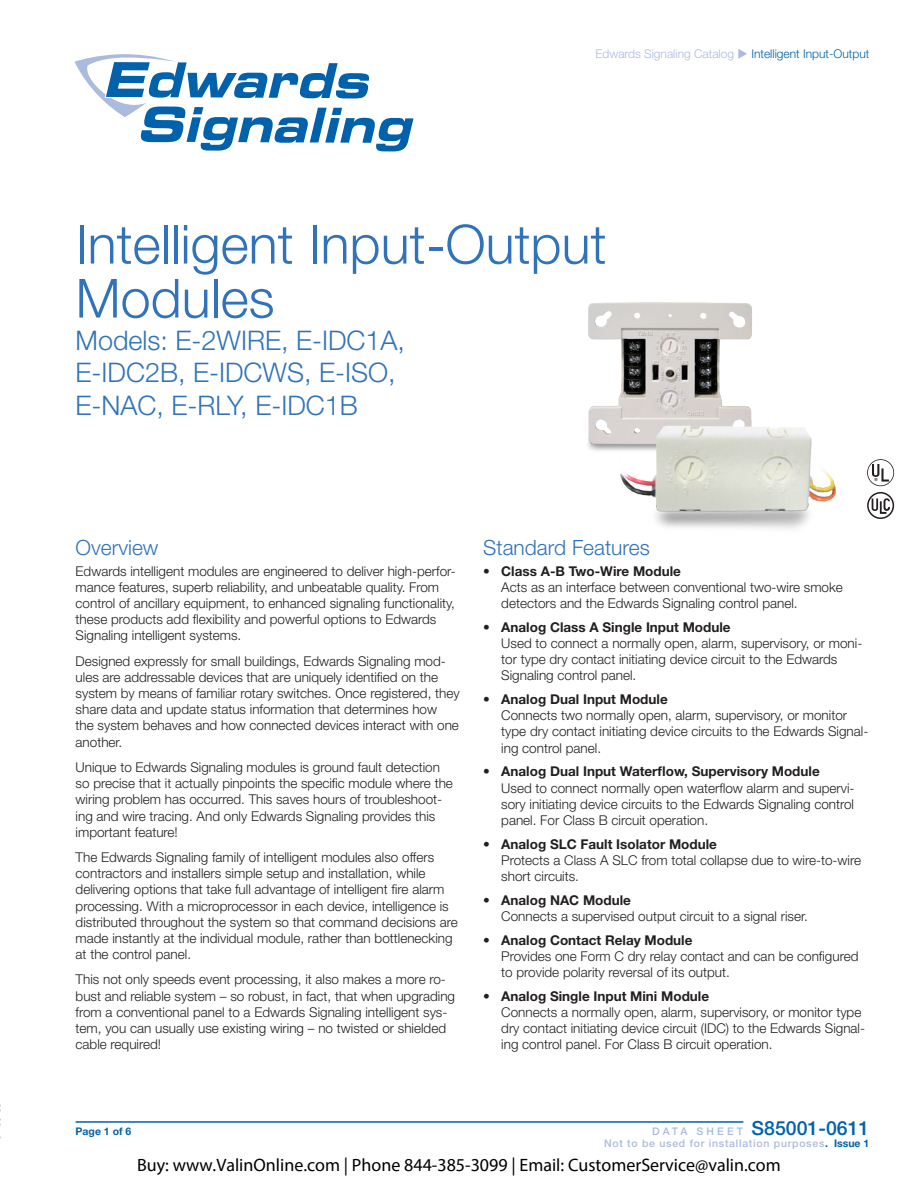
<style>
.page{position:relative;width:918px;height:1188px;background:#fff}
.page>*{position:absolute;margin:0;border:0;box-sizing:border-box;transform-origin:0 0}
.t1{font:300 54px/54px "Helvetica Neue LT Std";color:#3073ba}
.Model{font:300 27px/32.4px "Helvetica Neue LT Std";color:#3073ba}
.HEAD{font:300 21px "Helvetica Neue LT Std";color:#3073ba}
.t2{font:500 19.5px "Helvetica Neue LT Std";color:#0161aa}
.t3{font:18px "Myriad Pro";color:#000}
.BODY{font:300 13.5px/16.2px "Helvetica Neue LT Std";color:#231f20}
.Features{font:300 13.5px/16.2px "Helvetica Neue LT Std";color:#231f20}
.t4{font:300 12px "Helvetica Neue LT Std";color:#aabbde}
.t5{font:500 10.5px "Helvetica Neue LT Std";letter-spacing:.07em;color:#aabbde}
.t6{font:700 10.5px "Helvetica Neue LT Std";color:#0161aa}
.s1{color:#0161aa}
.s2{font-weight:700}
.s3{font-size:10.5px;color:#aabbde}
.s4{font-weight:700;color:#0161aa}
</style>
<div class="page">
<hr style="left:76px;top:1121px;width:667px;height:2px;background:#0161aa">
<svg style="left:75px;top:54px;width:338px;height:98px"></svg>
<img style="left:588px;top:302px;width:164px;height:149px">
<svg style="left:867px;top:492px;width:27px;height:27px"></svg>
<svg style="left:867px;top:459px;width:27px;height:27px"></svg>
<img style="left:614px;top:420px;width:222px;height:109px">
<p class="t4" style="left:595px;top:47px;width:275px">Edwards Signaling Catalog ◆ <span class="s1">Intelligent Input-Output</span></p>
<p class="t1" style="left:76px;top:216px;width:532px">Intelligent Input-Output<br>Modules</p>
<p class="Model" style="left:76px;top:324px;width:331px">Models: E-2WIRE, E-IDC1A,<br>E-IDC2B, E-IDCWS, E-ISO,<br>E-NAC, E-RLY, E-IDC1B</p>
<p class="HEAD" style="left:76px;top:535px;width:84px">Overview</p>
<p class="BODY" style="left:76px;top:563px;width:381px">Edwards intelligent modules are engineered to deliver high-perfor&shy;mance features, superb reliability, and unbeatable quality. From control of ancillary equipment, to enhanced signaling functionality, these products add flexibility and powerful options to Edwards Signaling intelligent systems.</p>
<p class="BODY" style="left:76px;top:653px;width:386px">Designed expressly for small buildings, Edwards Signaling mod&shy;ules are addressable devices that are uniquely identified on the system by means of familiar rotary switches. Once registered, they share data and update status information that determines how<br>the system behaves and how connected devices interact with one another.</p>
<p class="BODY" style="left:76px;top:759px;width:379px">Unique to Edwards Signaling modules is ground fault detection so precise that it actually pinpoints the specific module where the wiring problem has occurred. This saves hours of troubleshoot&shy;ing and wire tracing. And only Edwards Signaling provides this important feature!</p>
<p class="BODY" style="left:76px;top:849px;width:384px">The Edwards Signaling family of intelligent modules also offers contractors and installers simple setup and installation, while delivering options that take full advantage of intelligent fire alarm processing. With a microprocessor in each device, intelligence is distributed throughout the system so that command decisions are made instantly at the individual module, rather than bottlenecking at the control panel.</p>
<p class="BODY" style="left:76px;top:971px;width:381px">This not only speeds event processing, it also makes a more ro&shy;bust and reliable system – so robust, in fact, that when upgrading from a conventional panel to a Edwards Signaling intelligent sys&shy;tem, you can usually use existing wiring – no twisted or shielded cable required!</p>
<p class="HEAD" style="left:483px;top:535px;width:168px">Standard Features</p>
<p class="Features" style="left:501px;top:563px;width:343px;text-indent:-18px"><span class="s2">• Class A-B Two-Wire Module<br></span>Acts as an interface between conventional two-wire smoke detectors and the Edwards Signaling control panel.</p>
<p class="Features" style="left:501px;top:619px;width:363px;text-indent:-18px"><span class="s2">• Analog Class A Single Input Module<br></span>Used to connect a normally open, alarm, supervisory, or moni&shy;tor type dry contact initiating device circuit to the Edwards Signaling control panel.</p>
<p class="Features" style="left:501px;top:691px;width:369px;text-indent:-18px"><span class="s2">• Analog Dual Input Module<br></span>Connects two normally open, alarm, supervisory, or monitor type dry contact initiating device circuits to the Edwards Signal&shy;ing control panel.</p>
<p class="Features" style="left:501px;top:763px;width:355px;text-indent:-18px"><span class="s2">• Analog Dual Input Waterflow, Supervisory Module<br></span>Used to connect normally open waterflow alarm and supervi&shy;sory initiating device circuits to the Edwards Signaling control panel. For Class B circuit operation.</p>
<p class="Features" style="left:501px;top:836px;width:361px;text-indent:-18px"><span class="s2">• Analog SLC Fault Isolator Module<br></span>Protects a Class A SLC from total collapse due to wire-to-wire short circuits.</p>
<p class="Features" style="left:501px;top:892px;width:308px;text-indent:-18px"><span class="s2">• Analog NAC Module<br></span>Connects a supervised output circuit to a signal riser.</p>
<p class="Features" style="left:501px;top:932px;width:359px;text-indent:-18px"><span class="s2">• Analog Contact Relay Module<br></span>Provides one Form C dry relay contact and can be configured to provide polarity reversal of its output.</p>
<p class="Features" style="left:501px;top:988px;width:365px;text-indent:-18px"><span class="s2">• Analog Single Input Mini Module<br></span>Connects a normally open, alarm, supervisory, or monitor type dry contact initiating device circuit (IDC) to the Edwards Signal&shy;ing control panel. For Class B circuit operation.</p>
<p class="t6" style="left:76px;top:1124px;width:57px">Page 1 of 6</p>
<p class="t2" style="left:652px;top:1116px;width:219px"><span class="s3">D A T A S H E E T</span> S85001-0611</p>
<p class="t5" style="left:604px;top:1137px;width:267px">Not to be used for installation purposes<span class="s4">. Issue 1</span></p>
<h3 class="t3" style="left:137px;top:1154px;width:645px">Buy: www.ValinOnline.com | Phone 844-385-3099 | Email: CustomerService@valin.com</h3>
</div>
